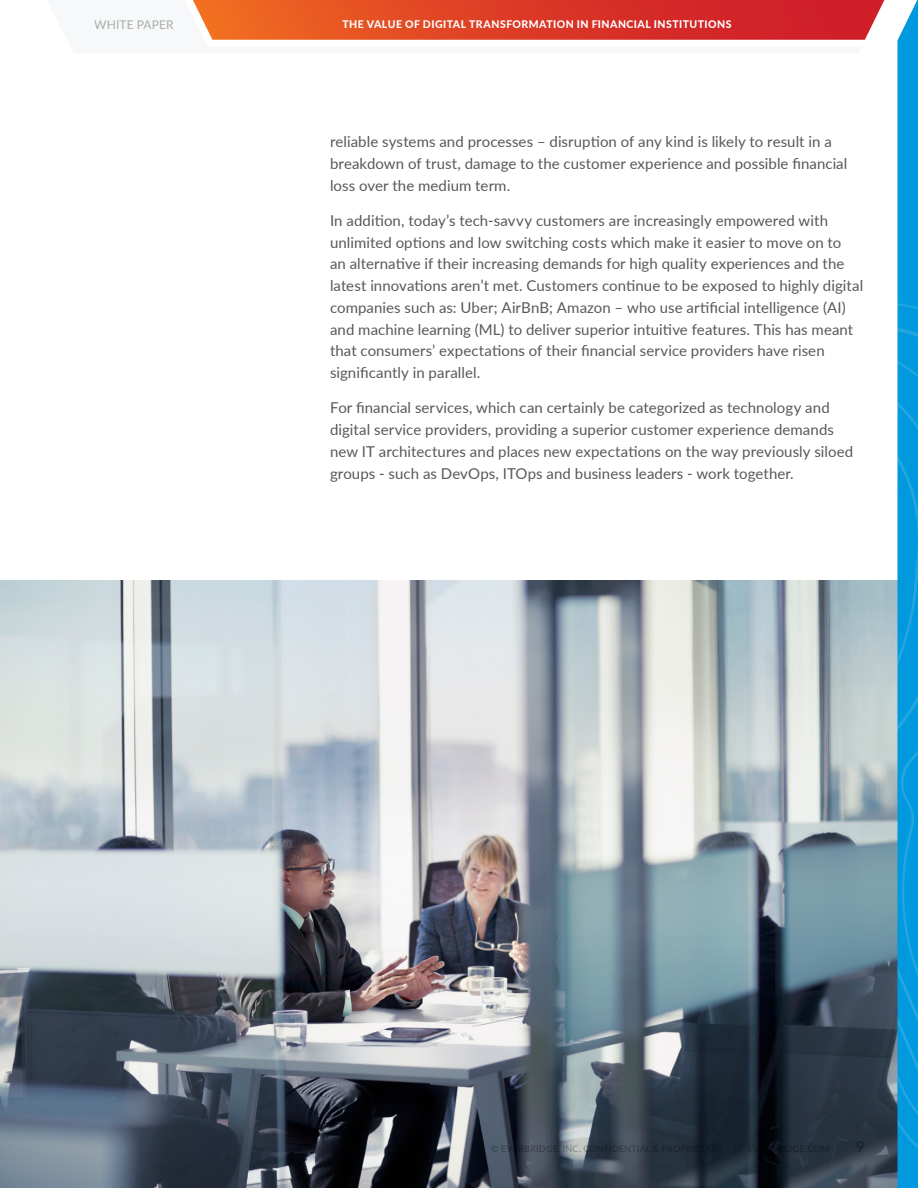
<style>
.page{position:relative;width:918px;height:1188px;background:#fff}
.page>*{position:absolute;margin:0;border:0;box-sizing:border-box;transform-origin:0 0}
.t1{font:15px/21.8px "Lato";letter-spacing:.005em;color:#585858}
.t2{font:12px "Lato";letter-spacing:.015em;color:#acacac}
.t3{font:800 10.5px "Lato";letter-spacing:.045em;color:#fff}
</style>
<div class="page">
<img style="left:0;top:580px;width:897px;height:608px">
<svg style="left:897px;top:0;width:21px;height:1188px;background:#139edc"></svg>
<svg style="left:193px;top:0;width:692px;height:40px;background:#dd432d"></svg>
<p class="t2" style="left:94px;top:16px;width:81px">WHITE PAPER</p>
<p class="t3" style="left:343px;top:16px;width:390px">THE VALUE OF DIGITAL TRANSFORMATION IN FINANCIAL INSTITUTIONS</p>
<p class="t1" style="left:330px;top:130px;width:519px">reliable systems and processes – disruption of any kind is likely to result in a breakdown of trust, damage to the customer experience and possible financial loss over the medium term.</p>
<p class="t1" style="left:330px;top:209px;width:535px">In addition, today’s tech-savvy customers are increasingly empowered with unlimited options and low switching costs which make it easier to move on to<br>an alternative if their increasing demands for high quality experiences and the latest innovations aren’t met. Customers continue to be exposed to highly digital companies such as: Uber; AirBnB; Amazon – who use artificial intelligence (AI) and machine learning (ML) to deliver superior intuitive features. This has meant that consumers’ expectations of their financial service providers have risen significantly in parallel.</p>
<p class="t1" style="left:330px;top:396px;width:525px">For financial services, which can certainly be categorized as technology and digital service providers, providing a superior customer experience demands new IT architectures and places new expectations on the way previously siloed groups - such as DevOps, ITOps and business leaders - work together.</p>
</div>
